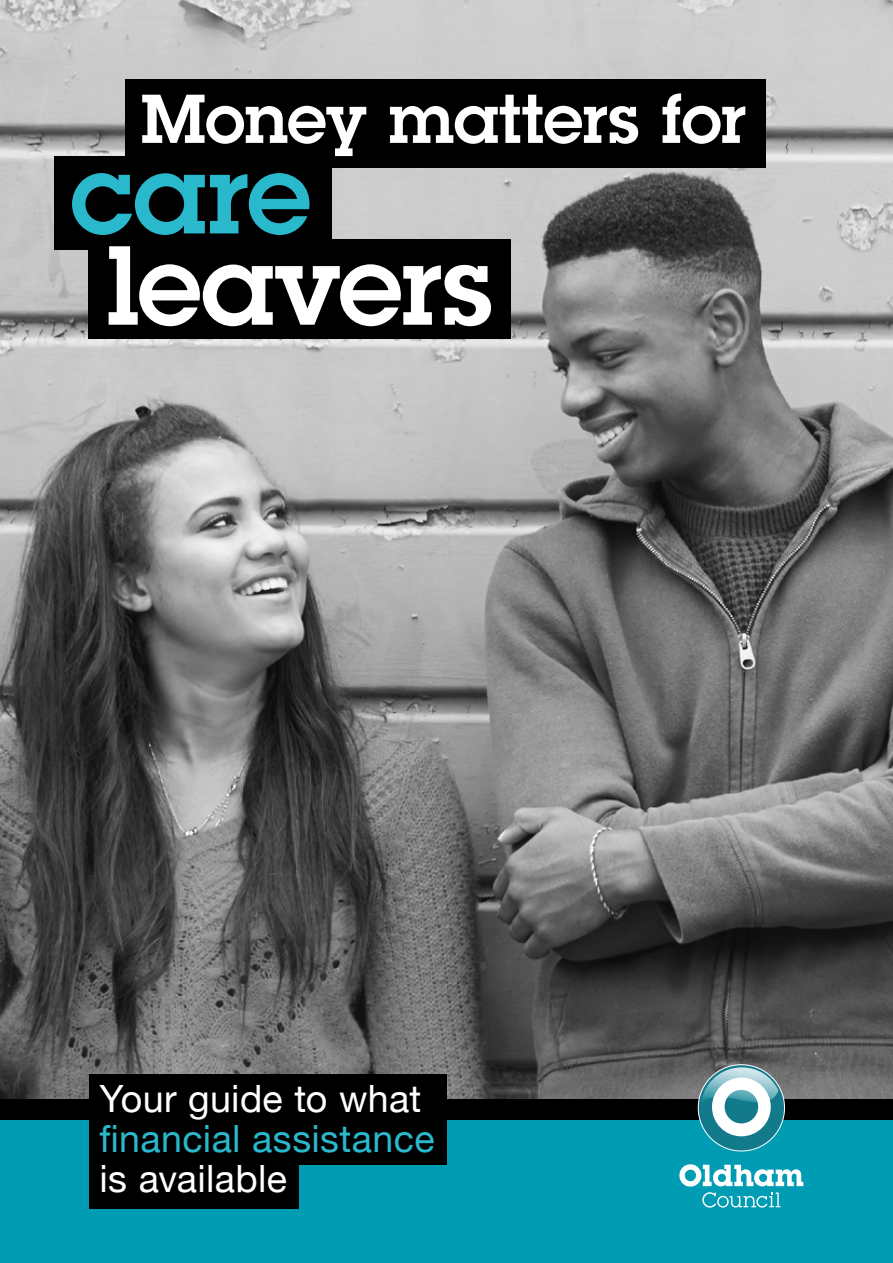
<style>
.page{position:relative;width:893px;height:1263px;background:#fff}
.page>*{position:absolute;margin:0;border:0;box-sizing:border-box;transform-origin:0 0}
.t1{font:600 109.8px "Lubalin Graph Std";letter-spacing:-.01em;color:#fff}
.t2{font:600 109.8px "Lubalin Graph Std";color:#29b8cc}
.t3{font:600 67.5px "Lubalin Graph Std";letter-spacing:-.005em;color:#fff}
.t4{font:37.65px/40.2px "Helvetica Neue";letter-spacing:.01em;color:#fff}
.s1{color:#29b8cc}
</style>
<div class="page">
<img style="left:0;top:0;width:893px;height:1099px">
<div style="left:0;top:1113px;width:893px;height:150px;background:#009cb4"></div>
<div style="left:125px;top:79px;width:640px;height:89px;background:#000"></div>
<div style="left:88px;top:239px;width:423px;height:100px;background:#000"></div>
<div style="left:54px;top:156px;width:278px;height:93px;background:#000"></div>
<div style="left:0;top:1099px;width:893px;height:20px;background:#000"></div>
<svg style="left:679px;top:1164px;width:124px;height:22px"></svg>
<div style="left:698px;top:1065px;width:86px;height:86px;background:#137a8b;border-radius:50%"></div>
<svg style="left:701px;top:1067px;width:77px;height:69px"></svg>
<svg style="left:702px;top:1192px;width:78px;height:15px"></svg>
<div style="left:89px;top:1074px;width:358px;height:59px;background:#000"></div>
<div style="left:89px;top:1125px;width:358px;height:39px;background:#000"></div>
<div style="left:89px;top:1137px;width:209px;height:72px;background:#000"></div>
<p class="t3" style="left:141px;top:74px;width:607px">Money matters for</p>
<p class="t2" style="left:71px;top:122px;width:242px">care</p>
<p class="t1" style="left:107px;top:213px;width:387px">leavers</p>
<p class="t4" style="left:99px;top:1080px;width:337px">Your guide to what <span class="s1">financial assistance </span>is available</p>
</div>
